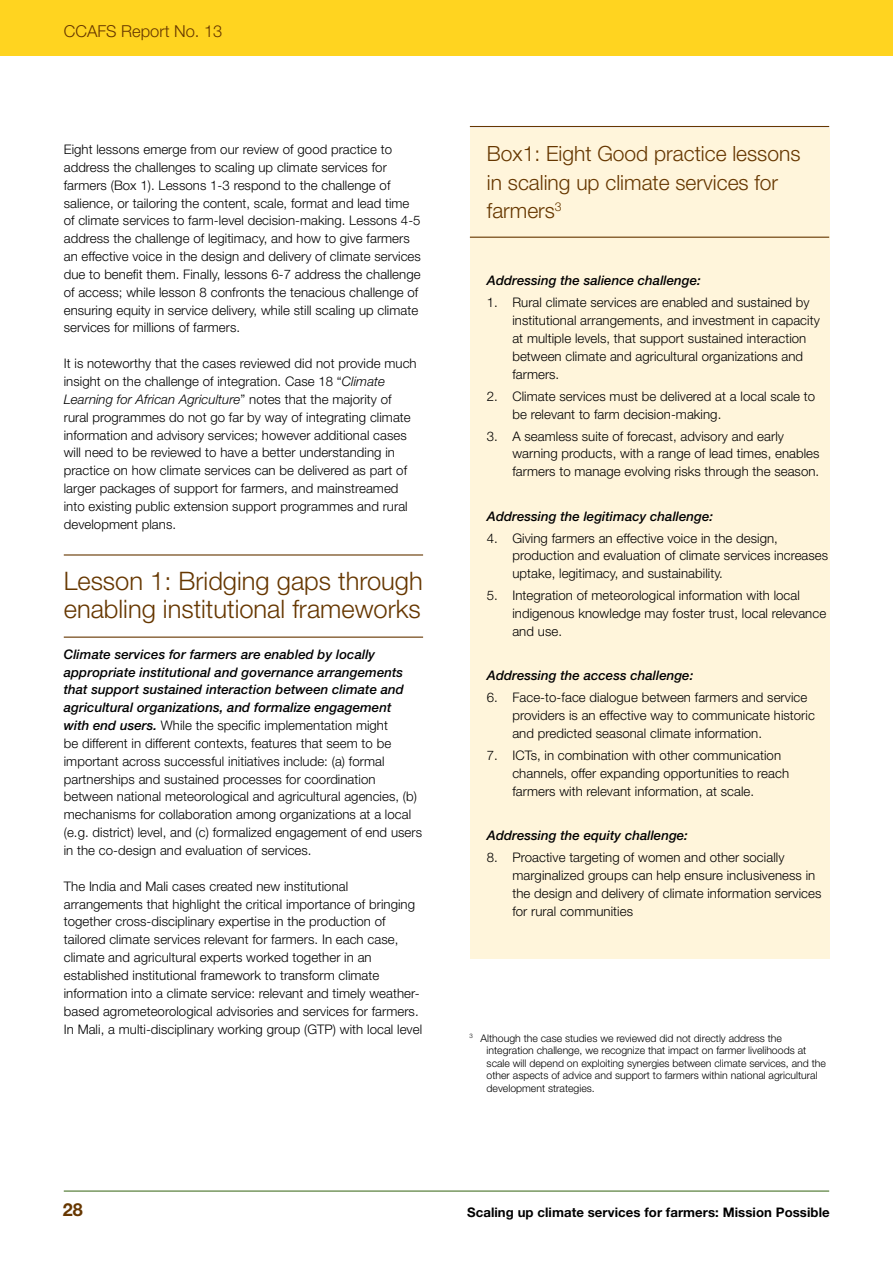
<style>
.page{position:relative;width:893px;height:1263px;background:#fff}
.page>*{position:absolute;margin:0;border:0;box-sizing:border-box;transform-origin:0 0}
.t1{font:300 25.5px/28.5px "Helvetica Neue LT Std";color:#663700}
.t2{font:300 21px/28.5px "Helvetica Neue LT Std";color:#663700}
.t3{font:700 18px "Helvetica Neue LT Std";color:#663700}
.t4{font:300 16.5px "Helvetica Neue LT Std";color:#663700}
.t5{font:300 13.2px/17.9px "Helvetica Neue LT Std";letter-spacing:.005em;color:#000}
.t6{font:italic 500 13.2px "Helvetica Neue LT Std";letter-spacing:.005em;color:#000}
.t7{font:700 13.2px "Helvetica Neue LT Std";letter-spacing:.005em;color:#000}
.t8{font:300 10.5px/12.6px "Helvetica Neue LT Std";color:#000}
.s1{font-style:italic}
.s2{font-weight:500;font-style:italic}
</style>
<div class="page">
<div style="left:0;top:0;width:893px;height:55px;background:#ffd420"></div>
<hr style="left:64px;top:1190px;width:765px;height:1px;background:#49742a">
<hr style="left:64px;top:554px;width:359px;height:1px;background:#663700">
<hr style="left:64px;top:636px;width:359px;height:2px;background:#663700">
<div style="left:470px;top:128px;width:359px;height:831px;background:#fff5db"></div>
<hr style="left:470px;top:126px;width:359px;height:1px;background:#663700">
<hr style="left:470px;top:237px;width:359px;height:1px;background:#663700">
<p class="t4" style="left:64px;top:21px;width:160px">CCAFS Report No. 13</p>
<p class="t5" style="left:64px;top:140px;width:359px">Eight lessons emerge from our review of good practice to address the challenges to scaling up climate services for farmers (Box 1). Lessons 1-3 respond to the challenge of salience, or tailoring the content, scale, format and lead time of climate services to farm-level decision-making. Lessons 4-5 address the challenge of legitimacy, and how to give farmers an effective voice in the design and delivery of climate services due to benefit them. Finally, lessons 6-7 address the challenge of access; while lesson 8 confronts the tenacious challenge of ensuring equity in service delivery, while still scaling up climate services for millions of farmers.</p>
<p class="t5" style="left:64px;top:354px;width:354px">It is noteworthy that the cases reviewed did not provide much insight on the challenge of integration. Case 18 “<span class="s1">Climate Learning for African Agriculture</span>” notes that the majority of rural programmes do not go far by way of integrating climate information and advisory services; however additional cases will need to be reviewed to have a better understanding in practice on how climate services can be delivered as part of larger packages of support for farmers, and mainstreamed into existing public extension support programmes and rural development plans.</p>
<h1 class="t1" style="left:64px;top:566px;width:360px">Lesson 1: Bridging gaps through enabling institutional frameworks</h1>
<p class="t5" style="left:64px;top:645px;width:360px"><span class="s2">Climate services for farmers are enabled by locally appropriate institutional and governance arrangements that support sustained interaction between climate and agricultural organizations, and formalize engagement<br>with end users.</span> While the specific implementation might<br>be different in different contexts, features that seem to be important across successful initiatives include: (a) formal partnerships and sustained processes for coordination between national meteorological and agricultural agencies, (b) mechanisms for collaboration among organizations at a local (e.g. district) level, and (c) formalized engagement of end users in the co-design and evaluation of services.</p>
<p class="t5" style="left:64px;top:877px;width:360px">The India and Mali cases created new institutional arrangements that highlight the critical importance of bringing together cross-disciplinary expertise in the production of tailored climate services relevant for farmers. In each case, climate and agricultural experts worked together in an established institutional framework to transform climate information into a climate service: relevant and timely weather&shy;based agrometeorological advisories and services for farmers.<br>In Mali, a multi-disciplinary working group (GTP) with local level</p>
<h2 class="t2" style="left:487px;top:139px;width:315px">Box1: Eight Good practice lessons in scaling up climate services for farmers<sup>3</sup></h2>
<p class="t6" style="left:487px;top:273px;width:215px">Addressing the salience challenge:</p>
<p class="t5" style="left:512px;top:293px;width:309px;text-indent:-26px">1. Rural climate services are enabled and sustained by institutional arrangements, and investment in capacity at multiple levels, that support sustained interaction between climate and agricultural organizations and farmers.</p>
<p class="t5" style="left:512px;top:387px;width:304px;text-indent:-26px">2. Climate services must be delivered at a local scale to be relevant to farm decision-making.</p>
<p class="t5" style="left:512px;top:427px;width:309px;text-indent:-26px">3. A seamless suite of forecast, advisory and early warning products, with a range of lead times, enables farmers to manage evolving risks through the season.</p>
<p class="t6" style="left:487px;top:508px;width:228px">Addressing the legitimacy challenge:</p>
<p class="t5" style="left:512px;top:529px;width:317px;text-indent:-26px">4. Giving farmers an effective voice in the design, production and evaluation of climate services increases uptake, legitimacy, and sustainability.</p>
<p class="t5" style="left:512px;top:586px;width:315px;text-indent:-26px">5. Integration of meteorological information with local indigenous knowledge may foster trust, local relevance and use.</p>
<p class="t6" style="left:487px;top:668px;width:208px">Addressing the access challenge:</p>
<p class="t5" style="left:512px;top:688px;width:304px;text-indent:-26px">6. Face-to-face dialogue between farmers and service providers is an effective way to communicate historic and predicted seasonal climate information.</p>
<p class="t5" style="left:512px;top:746px;width:278px;text-indent:-26px">7. ICTs, in combination with other communication channels, offer expanding opportunities to reach farmers with relevant information, at scale.</p>
<p class="t6" style="left:487px;top:828px;width:203px">Addressing the equity challenge:</p>
<p class="t5" style="left:512px;top:848px;width:310px;text-indent:-26px">8. Proactive targeting of women and other socially marginalized groups can help ensure inclusiveness in the design and delivery of climate information services for rural communities</p>
<p class="t8" style="left:487px;top:1031px;width:341px;text-indent:-17px"><sup>3</sup> Although the case studies we reviewed did not directly address the integration challenge, we recognize that impact on farmer livelihoods at scale will depend on exploiting synergies between climate services, and the other aspects of advice and support to farmers within national agricultural development strategies.</p>
<h3 class="t3" style="left:63px;top:1198px;width:22px">28</h3>
<p class="t7" style="left:467px;top:1204px;width:364px">Scaling up climate services for farmers: Mission Possible</p>
</div>
